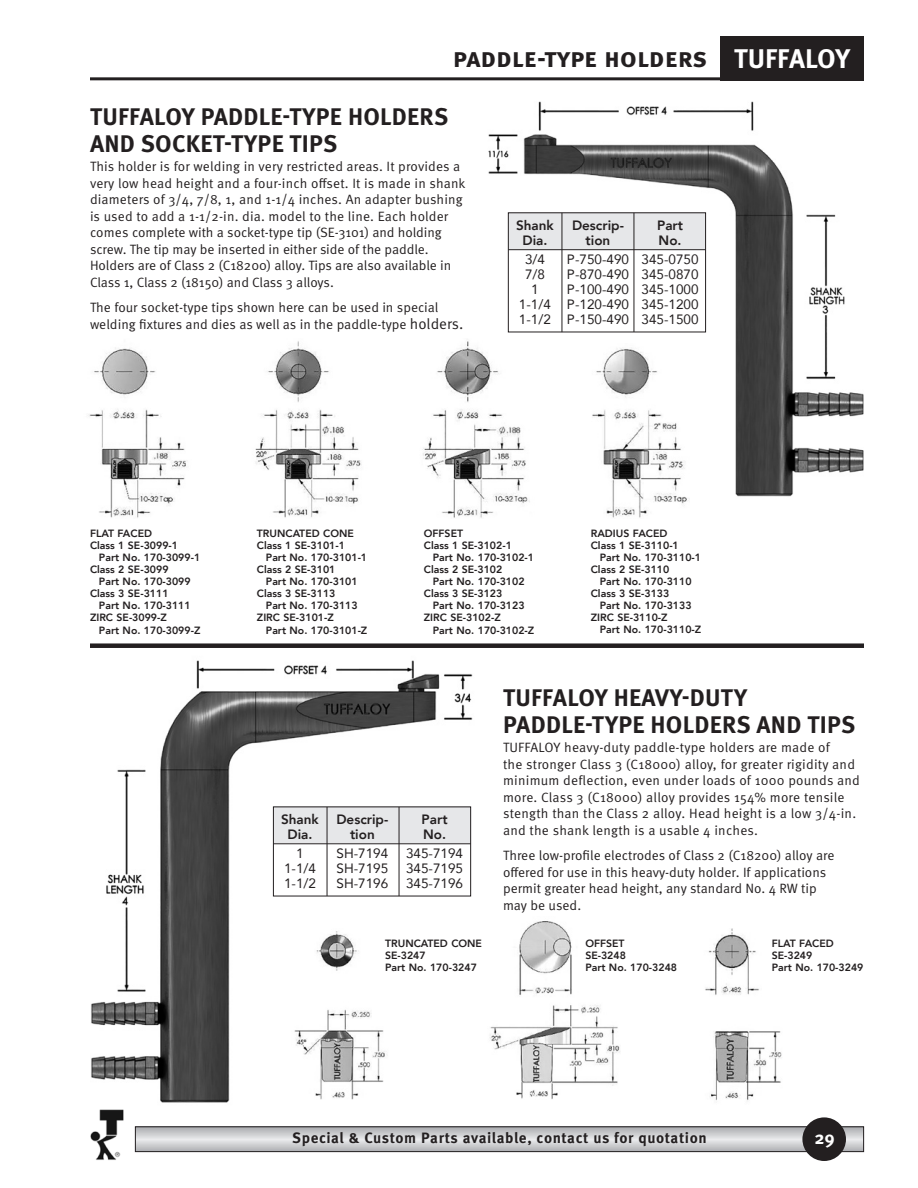
<style>
.page{position:relative;width:918px;height:1188px;background:#fff}
.page>*{position:absolute;margin:0;border:0;box-sizing:border-box;transform-origin:0 0}
.t1{font:700 27px "Meta Pro";color:#231f20}
.t2{font:700 27px "Meta Pro";color:#fff}
.Heading{font:700 24px/27px "Meta Pro";letter-spacing:.01em;color:#231f20}
.t3{font:700 18px "Meta Pro";color:#fff}
.Body_Copy{font:700 15px "Meta Pro";letter-spacing:.035em;color:#231f20}
.Body_Copy-2{font:13.5px/16.5px "Meta Pro Norm";color:#231f20}
.t4{font:13.5px "Avenir";color:#231f20}
.t5{font:800 13.5px "Avenir";color:#231f20}
.Discription{font:800 10.5px "Avenir";color:#231f20}
.s1{font-size:15px}
</style>
<div class="page">
<svg style="left:137px;top:1128px;width:725px;height:22px;background:#cdced0"></svg>
<div style="left:135px;top:1126px;width:729px;height:26px;border:1px solid #231f20"></div>
<img style="left:488px;top:101px;width:376px;height:396px">
<img style="left:91px;top:660px;width:382px;height:443px">
<img style="left:576px;top:343px;width:113px;height:175px">
<img style="left:423px;top:339px;width:123px;height:179px">
<img style="left:255px;top:341px;width:107px;height:177px">
<img style="left:89px;top:347px;width:97px;height:171px">
<img style="left:291px;top:929px;width:97px;height:174px">
<img style="left:490px;top:921px;width:130px;height:178px">
<img style="left:705px;top:929px;width:77px;height:172px">
<div style="left:90px;top:643px;width:774px;height:5px;background:#231f20"></div>
<div style="left:273px;top:807px;width:197px;height:36px;background:#e6e7e9"></div>
<div style="left:273px;top:807px;width:198px;height:89px;border:1px solid #231f20"></div>
<hr style="left:273px;top:843px;width:198px;height:1px;background:#231f20">
<hr style="left:327px;top:807px;width:1px;height:89px;background:#231f20">
<hr style="left:399px;top:807px;width:1px;height:89px;background:#231f20">
<div style="left:508px;top:212px;width:197px;height:37px;background:#e6e7e9"></div>
<div style="left:508px;top:212px;width:198px;height:120px;border:1px solid #231f20"></div>
<hr style="left:508px;top:249px;width:198px;height:1px;background:#231f20">
<hr style="left:562px;top:213px;width:1px;height:119px;background:#231f20">
<hr style="left:634px;top:213px;width:1px;height:119px;background:#231f20">
<div style="left:802px;top:1117px;width:44px;height:44px;background:#231f20;border-radius:50%"></div>
<img style="left:90px;top:1109px;width:34px;height:51px">
<div style="left:720px;top:36px;width:144px;height:44px;background:#231f20"></div>
<hr style="left:90px;top:77px;width:774px;height:3px;background:#231f20">
<p class="t1" style="left:453px;top:36px;width:256px">paddle-type holders</p>
<p class="t2" style="left:734px;top:38px;width:117px">TUFFALOY</p>
<p class="Heading" style="left:90px;top:101px;width:360px">TUFFALOY PADDLE-TYPE HOLDERS<br>AND SOCKET-TYPE TIPS</p>
<p class="Body_Copy-2" style="left:90px;top:157px;width:377px">This holder is for welding in very restricted areas. It provides a very low head height and a four-inch offset. It is made in shank diameters of 3/4, 7/8, 1, and 1-1/4 inches. An adapter bushing is used to add a 1-1/2-in. dia. model to the line. Each holder comes complete with a socket-type tip (SE-3101) and holding screw. The tip may be inserted in either side of the paddle.<br>Holders are of Class 2 (C18200) alloy. Tips are also available in Class 1, Class 2 (18150) and Class 3 alloys.</p>
<p class="Body_Copy-2" style="left:90px;top:298px;width:375px">The four socket-type tips shown here can be used in special welding fixtures and dies as well as in the paddle-type <span class="s1">holders.</span></p>
<p class="t5" style="left:516px;top:214px;width:39px">Shank</p>
<p class="t5" style="left:572px;top:214px;width:54px">Descrip-</p>
<p class="t5" style="left:657px;top:214px;width:28px">Part</p>
<p class="t5" style="left:523px;top:229px;width:27px">Dia.</p>
<p class="t5" style="left:586px;top:229px;width:26px">tion</p>
<p class="t5" style="left:659px;top:229px;width:24px">No.</p>
<p class="t4" style="left:525px;top:249px;width:22px">3/4</p>
<p class="t4" style="left:567px;top:249px;width:133px">P-750-490 345-0750</p>
<p class="t4" style="left:525px;top:264px;width:22px">7/8</p>
<p class="t4" style="left:567px;top:264px;width:133px">P-870-490 345-0870</p>
<p class="t4" style="left:531px;top:279px;width:9px">1</p>
<p class="t4" style="left:567px;top:279px;width:133px">P-100-490 345-1000</p>
<p class="t4" style="left:519px;top:294px;width:181px">1-1/4 P-120-490 345-1200</p>
<p class="t4" style="left:519px;top:309px;width:181px">1-1/2 P-150-490 345-1500</p>
<p class="Discription" style="left:90px;top:525px;width:64px">FLAT FACED</p>
<p class="Discription" style="left:90px;top:537px;width:90px">Class 1 SE-3099-1</p>
<p class="Discription" style="left:99px;top:549px;width:103px">Part No. 170-3099-1</p>
<p class="Discription" style="left:90px;top:561px;width:80px">Class 2 SE-3099</p>
<p class="Discription" style="left:99px;top:573px;width:93px">Part No. 170-3099</p>
<p class="Discription" style="left:90px;top:585px;width:80px">Class 3 SE-3111</p>
<p class="Discription" style="left:99px;top:597px;width:93px">Part No. 170-3111</p>
<p class="Discription" style="left:90px;top:609px;width:78px">ZIRC SE-3099-Z</p>
<p class="Discription" style="left:99px;top:622px;width:103px">Part No. 170-3099-Z</p>
<p class="Discription" style="left:257px;top:525px;width:98px">TRUNCATED CONE</p>
<p class="Discription" style="left:257px;top:537px;width:90px">Class 1 SE-3101-1</p>
<p class="Discription" style="left:266px;top:549px;width:103px">Part No. 170-3101-1</p>
<p class="Discription" style="left:257px;top:561px;width:80px">Class 2 SE-3101</p>
<p class="Discription" style="left:266px;top:573px;width:93px">Part No. 170-3101</p>
<p class="Discription" style="left:257px;top:585px;width:80px">Class 3 SE-3113</p>
<p class="Discription" style="left:266px;top:597px;width:93px">Part No. 170-3113</p>
<p class="Discription" style="left:257px;top:609px;width:78px">ZIRC SE-3101-Z</p>
<p class="Discription" style="left:266px;top:622px;width:103px">Part No. 170-3101-Z</p>
<p class="Discription" style="left:424px;top:525px;width:41px">OFFSET</p>
<p class="Discription" style="left:424px;top:537px;width:90px">Class 1 SE-3102-1</p>
<p class="Discription" style="left:433px;top:549px;width:103px">Part No. 170-3102-1</p>
<p class="Discription" style="left:424px;top:561px;width:80px">Class 2 SE-3102</p>
<p class="Discription" style="left:433px;top:573px;width:93px">Part No. 170-3102</p>
<p class="Discription" style="left:424px;top:585px;width:80px">Class 3 SE-3123</p>
<p class="Discription" style="left:433px;top:597px;width:93px">Part No. 170-3123</p>
<p class="Discription" style="left:424px;top:609px;width:78px">ZIRC SE-3102-Z</p>
<p class="Discription" style="left:433px;top:622px;width:103px">Part No. 170-3102-Z</p>
<p class="Discription" style="left:591px;top:525px;width:78px">RADIUS FACED</p>
<p class="Discription" style="left:591px;top:537px;width:90px">Class 1 SE-3110-1</p>
<p class="Discription" style="left:600px;top:549px;width:103px">Part No. 170-3110-1</p>
<p class="Discription" style="left:591px;top:561px;width:80px">Class 2 SE-3110</p>
<p class="Discription" style="left:600px;top:573px;width:93px">Part No. 170-3110</p>
<p class="Discription" style="left:591px;top:585px;width:80px">Class 3 SE-3133</p>
<p class="Discription" style="left:600px;top:597px;width:93px">Part No. 170-3133</p>
<p class="Discription" style="left:591px;top:609px;width:78px">ZIRC SE-3110-Z</p>
<p class="Discription" style="left:600px;top:621px;width:103px">Part No. 170-3110-Z</p>
<p class="t5" style="left:281px;top:809px;width:39px">Shank</p>
<p class="t5" style="left:336px;top:809px;width:54px">Descrip-</p>
<p class="t5" style="left:422px;top:809px;width:28px">Part</p>
<p class="t5" style="left:288px;top:824px;width:27px">Dia.</p>
<p class="t5" style="left:350px;top:824px;width:26px">tion</p>
<p class="t5" style="left:423px;top:824px;width:24px">No.</p>
<p class="t4" style="left:296px;top:843px;width:9px">1</p>
<p class="t4" style="left:337px;top:843px;width:53px">SH-7194</p>
<p class="t4" style="left:406px;top:843px;width:59px">345-7194</p>
<p class="t4" style="left:284px;top:858px;width:34px">1-1/4</p>
<p class="t4" style="left:337px;top:858px;width:53px">SH-7195</p>
<p class="t4" style="left:406px;top:858px;width:59px">345-7195</p>
<p class="t4" style="left:284px;top:873px;width:34px">1-1/2</p>
<p class="t4" style="left:337px;top:873px;width:53px">SH-7196</p>
<p class="t4" style="left:406px;top:873px;width:59px">345-7196</p>
<p class="Discription" style="left:385px;top:936px;width:98px">TRUNCATED CONE</p>
<p class="Discription" style="left:385px;top:948px;width:42px">SE-3247</p>
<p class="Discription" style="left:385px;top:960px;width:93px">Part No. 170-3247</p>
<p class="Heading" style="left:503px;top:682px;width:245px">TUFFALOY HEAVY-DUTY</p>
<p class="Heading" style="left:503px;top:709px;width:354px">PADDLE-TYPE HOLDERS AND TIPS</p>
<p class="Body_Copy-2" style="left:503px;top:738px;width:358px">TUFFALOY heavy-duty paddle-type holders are made of<br>the stronger Class 3 (C18000) alloy, for greater rigidity and minimum deflection, even under loads of 1000 pounds and more. Class 3 (C18000) alloy provides 154% more tensile stength than the Class 2 alloy. Head height is a low 3/4-in. and the shank length is a usable 4 inches.</p>
<p class="Body_Copy-2" style="left:503px;top:846px;width:333px">Three low-profile electrodes of Class 2 (C18200) alloy are offered for use in this heavy-duty holder. If applications permit greater head height, any standard No. 4 RW tip may be used.</p>
<p class="Discription" style="left:585px;top:936px;width:41px">OFFSET</p>
<p class="Discription" style="left:585px;top:948px;width:42px">SE-3248</p>
<p class="Discription" style="left:585px;top:960px;width:93px">Part No. 170-3248</p>
<p class="Discription" style="left:772px;top:936px;width:64px">FLAT FACED</p>
<p class="Discription" style="left:772px;top:948px;width:42px">SE-3249</p>
<p class="Discription" style="left:772px;top:960px;width:93px">Part No. 170-3249</p>
<p class="Body_Copy" style="left:292px;top:1126px;width:416px">Special &amp; Custom Parts available, contact us for quotation</p>
<p class="t3" style="left:814px;top:1124px;width:22px">29</p>
</div>
